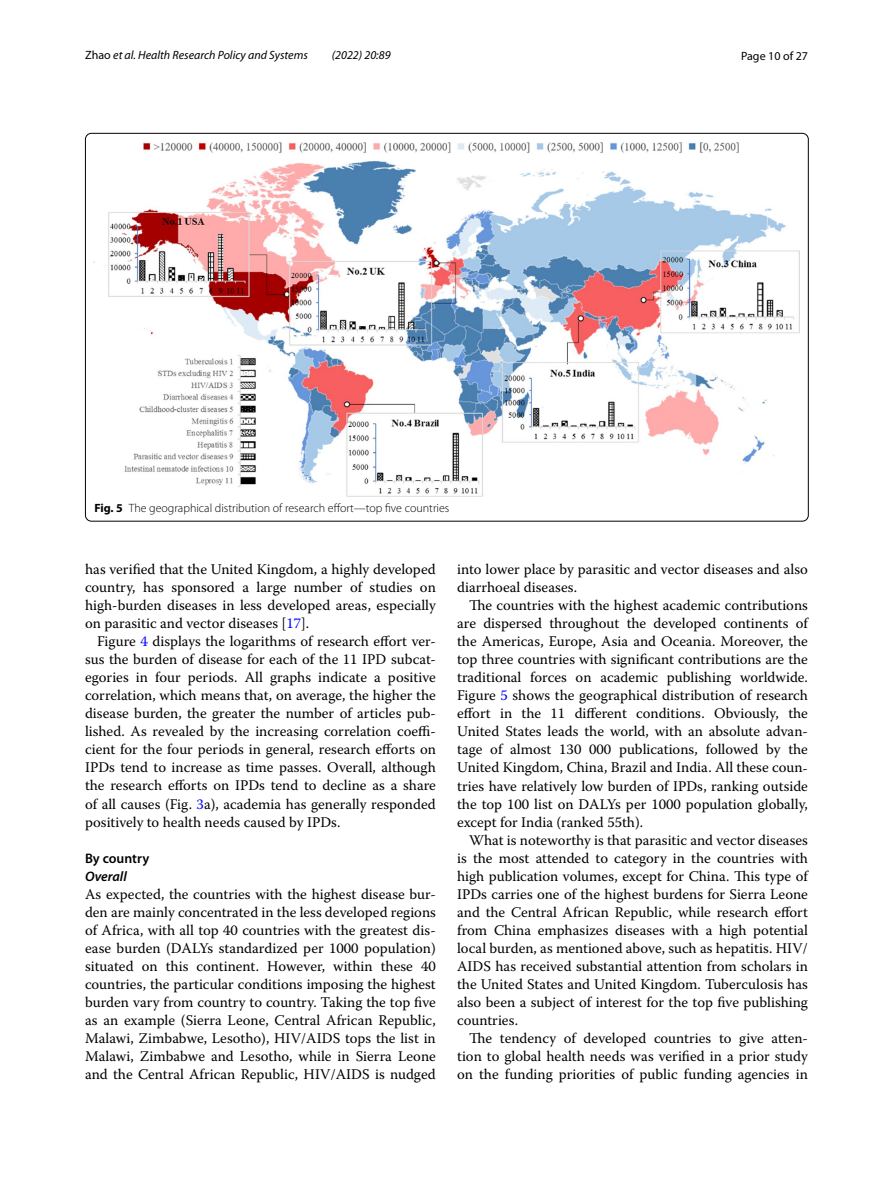
<style>
.page{position:relative;width:893px;height:1187px;background:#fff}
.page>*{position:absolute;margin:0;border:0;box-sizing:border-box;transform-origin:0 0}
.t1{font:14.7px/18px "Warnock Pro";color:#000;text-align:justify}
.t2{font:600 13.8px "Myriad Pro";color:#000}
.t3{font:italic 600 13.8px "Myriad Pro";color:#000}
.t4{font:300 12px "Myriad Pro";color:#000}
.t5{font:italic 12px "Myriad Pro";color:#000}
.t6{font:12px "Myriad Pro";color:#000}
.s1{font-style:normal}
.s2{font-weight:700}
.s3{color:#00f}
</style>
<div class="page">
<img style="left:94px;top:142px;width:706px;height:354px">
<p class="t5" style="left:85px;top:48px;width:224px"><span class="s1">Zhao</span> et al. Health Research Policy and Systems</p>
<p class="t5" style="left:332px;top:48px;width:60px">(2022) 20:89</p>
<p class="t6" style="left:741px;top:48px;width:68px">Page 10 of 27</p>
<p class="t4" style="left:94px;top:501px;width:356px"><span class="s2">Fig. 5</span> The geographical distribution of research effort—top five countries</p>
<p class="t1" style="left:85px;top:560px;width:352px">has verified that the United Kingdom, a highly developed country, has sponsored a large number of studies on high-burden diseases in less developed areas, especially on parasitic and vector diseases [<span class="s3">17</span>].</p>
<p class="t1" style="left:85px;top:632px;width:352px;text-indent:12px">Figure <span class="s3">4</span> displays the logarithms of research effort ver&shy;sus the burden of disease for each of the 11 IPD subcat&shy;egories in four periods. All graphs indicate a positive correlation, which means that, on average, the higher the disease burden, the greater the number of articles pub&shy;lished. As revealed by the increasing correlation coeffi&shy;cient for the four periods in general, research efforts on IPDs tend to increase as time passes. Overall, although the research efforts on IPDs tend to decline as a share of all causes (Fig. <span class="s3">3</span>a), academia has generally responded positively to health needs caused by IPDs.</p>
<p class="t2" style="left:85px;top:849px;width:66px">By country</p>
<p class="t3" style="left:85px;top:867px;width:43px">Overall</p>
<p class="t1" style="left:85px;top:884px;width:352px">As expected, the countries with the highest disease bur&shy;den are mainly concentrated in the less developed regions of Africa, with all top 40 countries with the greatest dis&shy;ease burden (DALYs standardized per 1000 population) situated on this continent. However, within these 40 countries, the particular conditions imposing the highest burden vary from country to country. Taking the top five as an example (Sierra Leone, Central African Republic, Malawi, Zimbabwe, Lesotho), HIV/AIDS tops the list in Malawi, Zimbabwe and Lesotho, while in Sierra Leone and the Central African Republic, HIV/AIDS is nudged</p>
<p class="t1" style="left:457px;top:560px;width:352px">into lower place by parasitic and vector diseases and also diarrhoeal diseases.</p>
<p class="t1" style="left:457px;top:596px;width:352px;text-indent:12px">The countries with the highest academic contributions are dispersed throughout the developed continents of the Americas, Europe, Asia and Oceania. Moreover, the top three countries with significant contributions are the traditional forces on academic publishing worldwide.<br>Figure <span class="s3">5</span> shows the geographical distribution of research effort in the 11 different conditions. Obviously, the United States leads the world, with an absolute advan&shy;tage of almost 130 000 publications, followed by the United Kingdom, China, Brazil and India. All these coun&shy;tries have relatively low burden of IPDs, ranking outside the top 100 list on DALYs per 1000 population globally, except for India (ranked 55th).</p>
<p class="t1" style="left:457px;top:830px;width:352px;text-indent:12px">What is noteworthy is that parasitic and vector diseases is the most attended to category in the countries with high publication volumes, except for China. This type of IPDs carries one of the highest burdens for Sierra Leone and the Central African Republic, while research effort from China emphasizes diseases with a high potential local burden, as mentioned above, such as hepatitis. HIV/ AIDS has received substantial attention from scholars in the United States and United Kingdom. Tuberculosis has also been a subject of interest for the top five publishing countries.</p>
<p class="t1" style="left:457px;top:1028px;width:352px;text-indent:12px">The tendency of developed countries to give atten&shy;tion to global health needs was verified in a prior study on the funding priorities of public funding agencies in</p>
</div>
